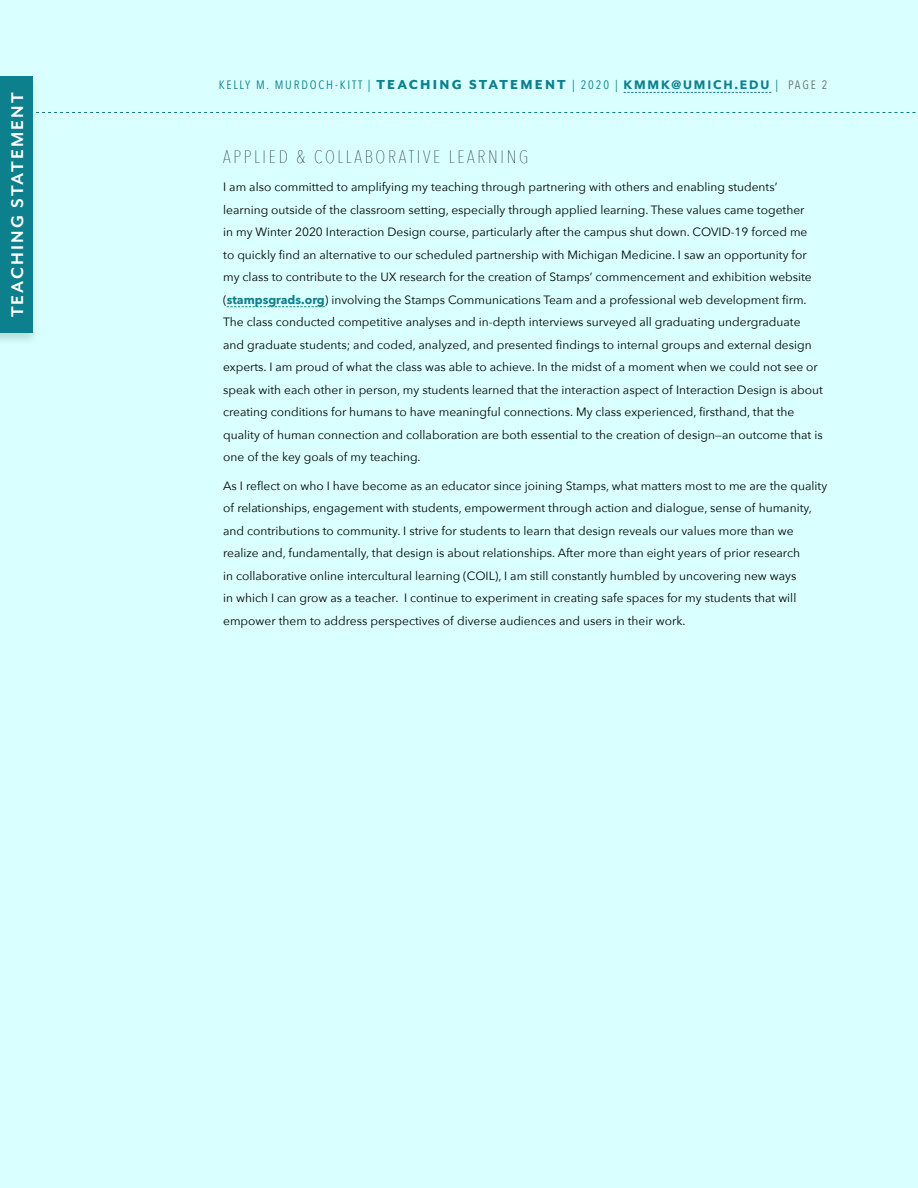
<style>
.page{position:relative;width:918px;height:1188px;background:#d9ffff}
.page>*{position:absolute;margin:0;border:0;box-sizing:border-box;transform-origin:0 0}
.t1{font:700 19.5px "Mr Eaves Mod OT";letter-spacing:.11em;color:#fff}
.t2{font:200 18px "Avenir Next Condensed";letter-spacing:.15em;color:#000}
.t3{font:12.15px "Avenir Next Condensed";letter-spacing:.15em;color:#0d808e}
.t4{font:12px/22.5px "Avenir Next";color:#000}
.s1{font-family:"Mr Eaves Mod OT";font-weight:800;font-size:15px}
.s2{font-family:"Avenir Next";font-weight:700}
.s3{color:#6d6e71}
.s4{font-weight:700;color:#0d808e}
</style>
<div class="page">
<svg style="left:624px;top:92px;width:147px;height:1px"></svg>
<svg style="left:42px;top:112px;width:874px;height:1px"></svg>
<div style="left:0;top:74px;width:40px;height:273px;background:#000;opacity:.15"></div>
<div style="left:0;top:77px;width:32px;height:256px;background:#0d808e"></div>
<svg style="left:227px;top:306px;width:98px;height:1px"></svg>
<h1 class="t1" style="left:7px;top:317px;width:227px;rotate:-90deg">TEACHING STATEMENT</h1>
<p class="t3" style="left:219px;top:75px;width:610px">KELLY M. MURDOCH-KITT | <span class="s1">TEACHING STATEMENT</span> | 2020 | <span class="s2">KMMK@UMICH.EDU</span> | <span class="s3">PAGE 2</span></p>
<h2 class="t2" style="left:223px;top:146px;width:307px">APPLIED &amp; COLLABORATIVE LEARNING</h2>
<p class="t4" style="left:223px;top:175px;width:601px">I am also committed to amplifying my teaching through partnering with others and enabling students’ learning outside of the classroom setting, especially through applied learning. These values came together<br>in my Winter 2020 Interaction Design course, particularly after the campus shut down. COVID-19 forced me<br>to quickly find an alternative to our scheduled partnership with Michigan Medicine. I saw an opportunity for my class to contribute to the UX research for the creation of Stamps’ commencement and exhibition website (<span class="s4">stampsgrads.org</span>) involving the Stamps Communications Team and a professional web development firm.<br>The class conducted competitive analyses and in-depth interviews surveyed all graduating undergraduate and graduate students; and coded, analyzed, and presented findings to internal groups and external design experts. I am proud of what the class was able to achieve. In the midst of a moment when we could not see or speak with each other in person, my students learned that the interaction aspect of Interaction Design is about creating conditions for humans to have meaningful connections. My class experienced, firsthand, that the quality of human connection and collaboration are both essential to the creation of design—an outcome that is one of the key goals of my teaching.</p>
<p class="t4" style="left:223px;top:474px;width:606px">As I reflect on who I have become as an educator since joining Stamps, what matters most to me are the quality of relationships, engagement with students, empowerment through action and dialogue, sense of humanity, and contributions to community. I strive for students to learn that design reveals our values more than we realize and, fundamentally, that design is about relationships. After more than eight years of prior research<br>in collaborative online intercultural learning (COIL), I am still constantly humbled by uncovering new ways<br>in which I can grow as a teacher. I continue to experiment in creating safe spaces for my students that will empower them to address perspectives of diverse audiences and users in their work.</p>
</div>
